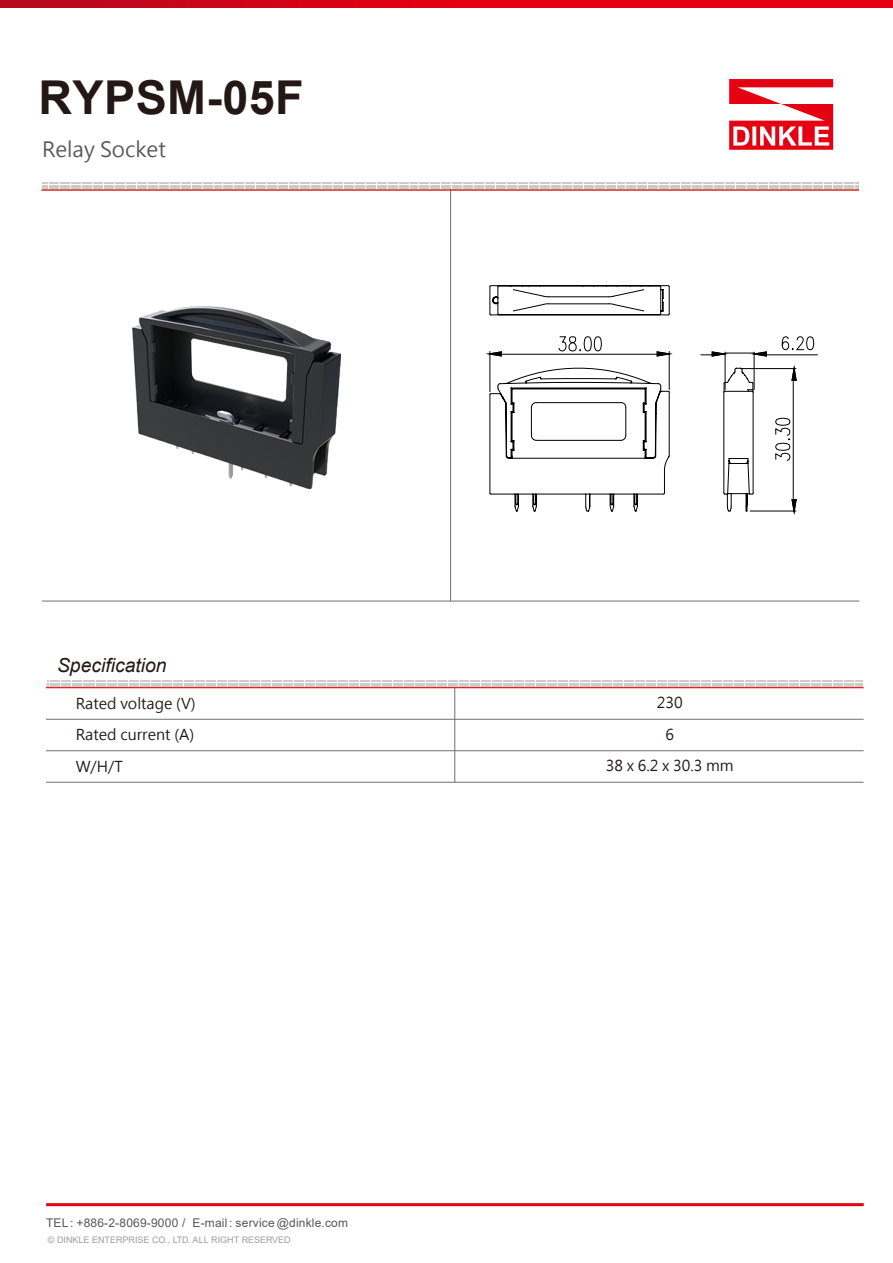
<style>
.page{position:relative;width:893px;height:1263px;background:#fff}
.page>*{position:absolute;margin:0;border:0;box-sizing:border-box;transform-origin:0 0}
.t1{font:700 46.65px "Arial";letter-spacing:.01em;color:#231815}
.t2{font:20.85px "Microsoft Jheng Hei";color:#595757}
.t3{font:italic 19.35px "Arial";color:#231815}
.t4{font:14.85px/31.7px "Microsoft Jheng Hei";color:#231815;text-align:center}
.t5{font:12px "Arial";letter-spacing:.015em;color:#595757}
.t6{font:9px "Arial";color:#9e9e9f}
</style>
<div class="page">
<svg style="left:0;top:0;width:893px;height:8px;background:#d80215"></svg>
<hr style="left:42px;top:601px;width:817px;height:1px;background:#717071">
<hr style="left:450px;top:189px;width:1px;height:412px;background:#717071">
<hr style="left:42px;top:189px;width:817px;height:2px;background:#d7281a">
<svg style="left:42px;top:182px;width:816px;height:7px"></svg>
<svg style="left:729px;top:79px;width:104px;height:71px"></svg>
<hr style="left:46px;top:1203px;width:818px;height:3px;background:#e50012">
<hr style="left:46px;top:687px;width:817px;height:1px;background:#e62117">
<hr style="left:46px;top:719px;width:818px;height:1px;background:#717071">
<hr style="left:46px;top:750px;width:818px;height:1px;background:#717071">
<hr style="left:46px;top:782px;width:818px;height:1px;background:#717071">
<hr style="left:454px;top:687px;width:1px;height:95px;background:#717071">
<svg style="left:48px;top:680px;width:815px;height:6px"></svg>
<svg style="left:489px;top:285px;width:181px;height:226px"></svg>
<svg style="left:486px;top:351px;width:16px;height:5px"></svg>
<svg style="left:558px;top:336px;width:260px;height:178px"></svg>
<img style="left:132px;top:306px;width:209px;height:183px">
<h1 class="t1" style="left:38px;top:65px;width:267px">RYPSM-05F</h1>
<h2 class="t2" style="left:42px;top:136px;width:125px">Relay Socket</h2>
<h3 class="t3" style="left:57px;top:653px;width:111px">Specification</h3>
<p class="t4" style="left:76px;top:688px;width:122px;text-align:justify">Rated voltage (V)<br>Rated current (A)<br>W/H/T</p>
<p class="t5" style="left:46px;top:1214px;width:303px">TEL : +886-2-8069-9000 / E-mail : service @dinkle.com</p>
<p class="t6" style="left:48px;top:1233px;width:244px">© DINKLE ENTERPRISE CO., LTD. ALL RIGHT RESERVED</p>
<p class="t4" style="left:606px;top:687px;width:129px">230<br>6<br>38 x 6.2 x 30.3 mm</p>
</div>
